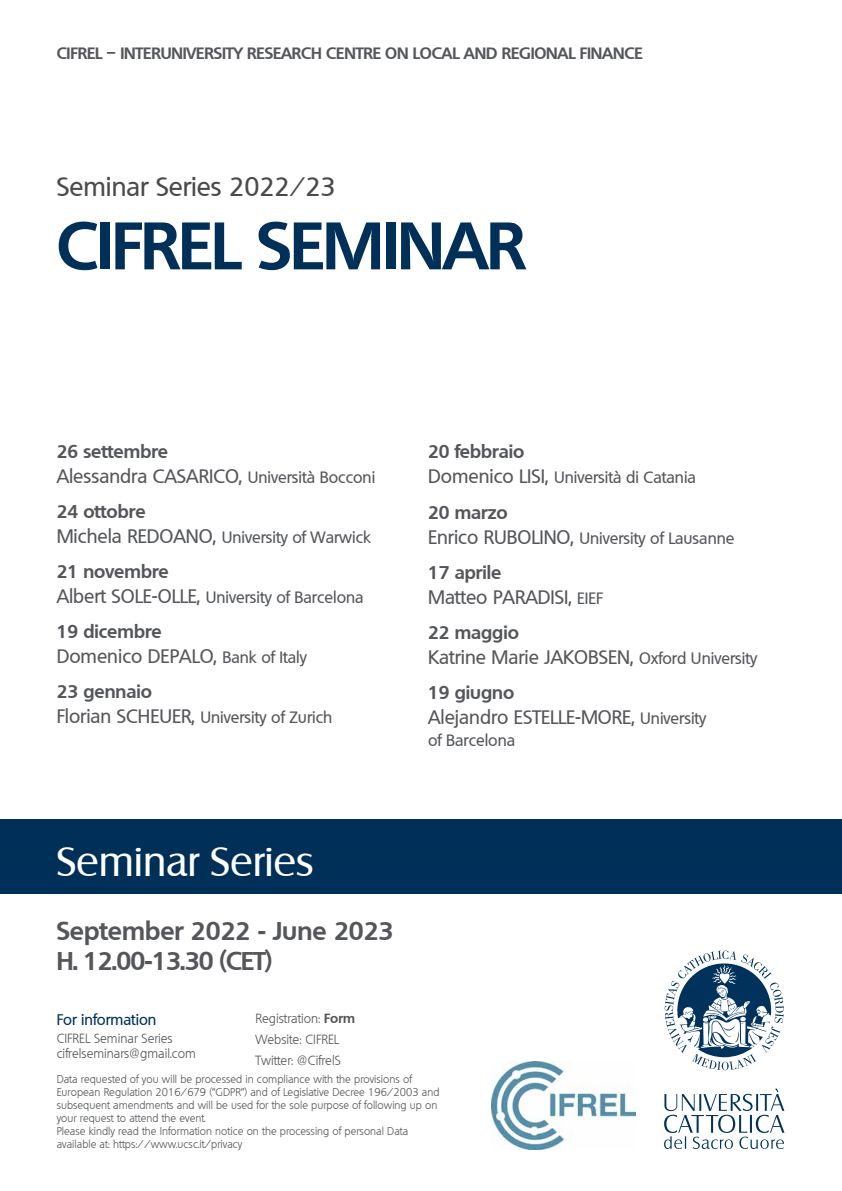
<style>
.page{position:relative;width:842px;height:1191px;background:#fff}
.page>*{position:absolute;margin:0;border:0;box-sizing:border-box;transform-origin:0 0}
.t1{font:700 65px "Quebec";letter-spacing:-.015em;color:#003057}
.t2{font:40px "Salzburg";color:#fff}
.t3{font:500 26px "Quebec";color:#4a4a49}
.t4{font:700 25px/30px "Quebec";color:#54565a}
.t5{font:500 19px "Quebec";color:#54565a}
.t6{font:700 18px "Quebec";color:#54565a}
.t7{font:500 16px "Quebec";color:#54565a}
.t8{font:700 16px "Quebec";letter-spacing:-.01em;color:#54565a}
.t9{font:500 15px "Quebec";color:#003057}
.t10{font:300 13px/20.7px "Quebec";color:#54565a}
.t11{font:300 11px/13px "Quebec";color:#54565a}
.s1{font-size:16px}
.s2{font-size:19px}
.s3{font-weight:700}
</style>
<div class="page">
<div style="left:0;top:819px;width:842px;height:75px;background:#003057"></div>
<img style="left:491px;top:1061px;width:144px;height:88px">
<svg style="left:664px;top:950px;width:120px;height:120px"></svg>
<svg style="left:664px;top:1088px;width:120px;height:61px"></svg>
<h3 class="t8" style="left:57px;top:43px;width:587px">CIFREL – INTERUNIVERSITY RESEARCH CENTRE ON LOCAL AND REGIONAL FINANCE</h3>
<h3 class="t3" style="left:57px;top:170px;width:280px">Seminar Series 2022/23</h3>
<h1 class="t1" style="left:57px;top:203px;width:470px">CIFREL SEMINAR</h1>
<h3 class="t6" style="left:57px;top:439px;width:113px">26 settembre</h3>
<h3 class="t5" style="left:57px;top:463px;width:320px">Alessandra CASARICO, <span class="s1">Università Bocconi</span></h3>
<h3 class="t6" style="left:57px;top:499px;width:90px">24 ottobre</h3>
<h3 class="t7" style="left:57px;top:526px;width:316px"><span class="s2">Michela REDOANO,</span> University of Warwick</h3>
<h3 class="t6" style="left:57px;top:559px;width:114px">21 novembre</h3>
<h3 class="t7" style="left:57px;top:586px;width:308px"><span class="s2">Albert SOLE-OLLE,</span> University of Barcelona</h3>
<h3 class="t6" style="left:57px;top:619px;width:107px">19 dicembre</h3>
<h3 class="t5" style="left:57px;top:643px;width:252px">Domenico DEPALO, <span class="s1">Bank of Italy</span></h3>
<h3 class="t6" style="left:57px;top:679px;width:97px">23 gennaio</h3>
<h3 class="t7" style="left:57px;top:706px;width:277px"><span class="s2">Florian SCHEUER,</span> University of Zurich</h3>
<h3 class="t6" style="left:428px;top:439px;width:98px">20 febbraio</h3>
<h3 class="t7" style="left:428px;top:466px;width:269px"><span class="s2">Domenico LISI,</span> Università di Catania</h3>
<h3 class="t6" style="left:428px;top:500px;width:81px">20 marzo</h3>
<h3 class="t7" style="left:428px;top:527px;width:308px"><span class="s2">Enrico RUBOLINO,</span> University of Lausanne</h3>
<h3 class="t6" style="left:428px;top:560px;width:75px">17 aprile</h3>
<h3 class="t5" style="left:428px;top:584px;width:176px">Matteo PARADISI, <span class="s1">EIEF</span></h3>
<h3 class="t6" style="left:428px;top:620px;width:92px">22 maggio</h3>
<h3 class="t5" style="left:428px;top:644px;width:330px">Katrine Marie JAKOBSEN, <span class="s1">Oxford University</span></h3>
<h3 class="t6" style="left:428px;top:680px;width:88px">19 giugno</h3>
<h3 class="t5" style="left:428px;top:704px;width:280px">Alejandro ESTELLE-MORE, <span class="s1">University</span></h3>
<h3 class="t7" style="left:428px;top:729px;width:89px">of Barcelona</h3>
<h2 class="t2" style="left:57px;top:837px;width:259px">Seminar Series</h2>
<h3 class="t4" style="left:57px;top:915px;width:338px">September 2022 - June 2023<br>H. 12.00-13.30 (CET)</h3>
<h3 class="t9" style="left:57px;top:1010px;width:101px">For information</h3>
<p class="t10" style="left:57px;top:1031px;width:141px;line-height:15px">CIFREL Seminar Series cifrelseminars@gmail.com</p>
<p class="t10" style="left:255px;top:1008px;width:101px">Registration: <span class="s3">Form<br></span>Website: CIFREL<br>Twitter: @CifrelS</p>
<p class="t11" style="left:57px;top:1073px;width:384px">Data requested of you will be processed in compliance with the provisions of European Regulation 2016/679 (“GDPR”) and of Legislative Decree 196/2003 and subsequent amendments and will be used for the sole purpose of following up on your request to attend the event.<br>Please kindly read the Information notice on the processing of personal Data available at: https://www.ucsc.it/privacy</p>
</div>
